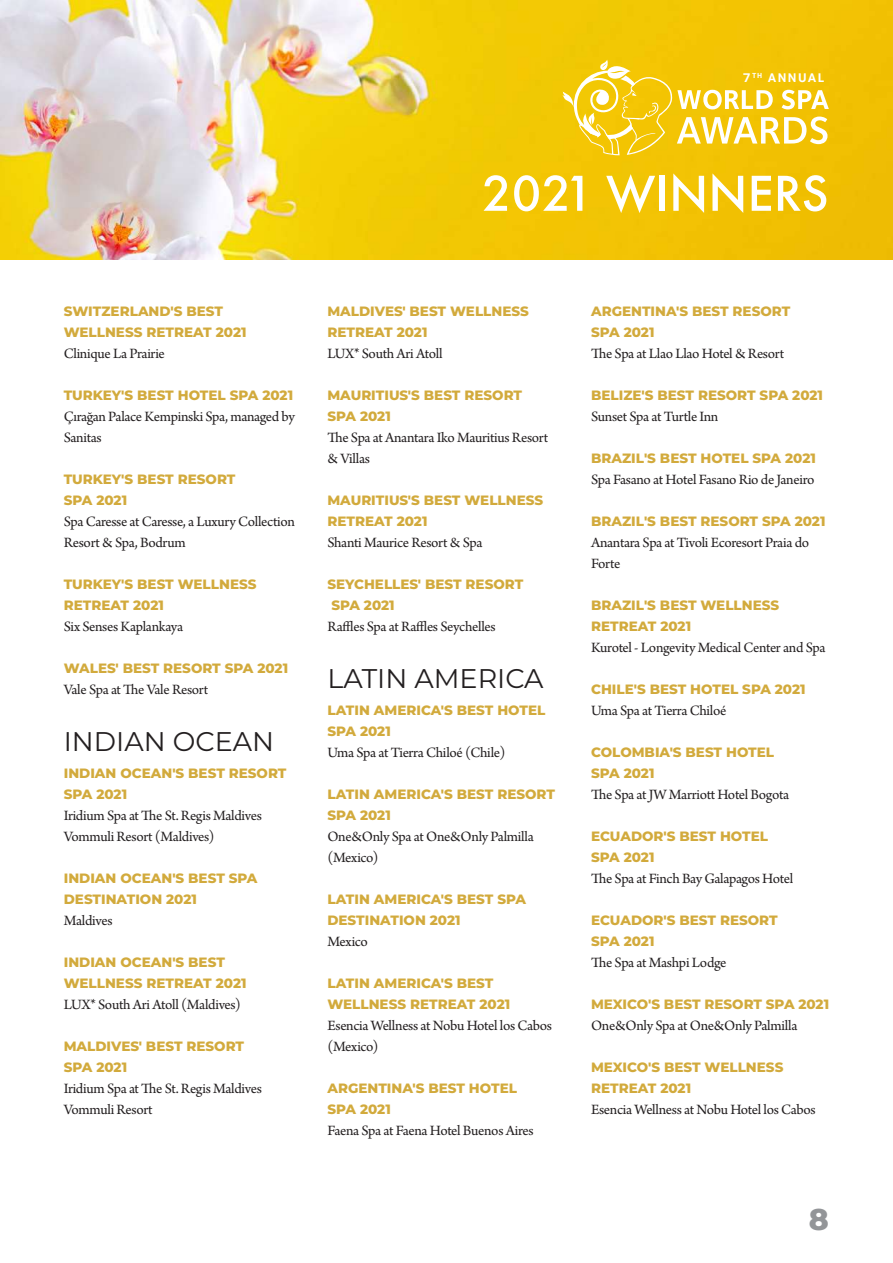
<style>
.page{position:relative;width:893px;height:1263px;background:#fff}
.page>*{position:absolute;margin:0;border:0;box-sizing:border-box;transform-origin:0 0}
.t1{font:500 52.5px "Futura PT";color:#fff}
.t2{font:800 30px "Montserrat";color:#939598}
.t3{font:27px "Montserrat";color:#231f20}
.t4{font:15px/21px "Arno Pro";letter-spacing:-.025em;color:#231f20}
.t5{font:800 13.5px/21px "Montserrat";color:#d2aa3c}
.t6{font:700 13.05px "Foundry Sterling";letter-spacing:.11em;color:#fff}
</style>
<div class="page">
<img style="left:0;top:0;width:893px;height:259px">
<svg style="left:562px;top:60px;width:267px;height:95px;background:#f4ce32"></svg>
<p class="t6" style="left:742px;top:70px;width:84px">7<sup>TH</sup> ANNUAL</p>
<h1 class="t1" style="left:482px;top:162px;width:349px">2021 WINNERS</h1>
<p class="t5" style="left:64px;top:300px;width:184px">SWITZERLAND'S BEST<br>WELLNESS RETREAT 2021</p>
<p class="t4" style="left:64px;top:344px;width:103px">Clinique La Prairie</p>
<p class="t5" style="left:64px;top:384px;width:231px">TURKEY'S BEST HOTEL SPA 2021</p>
<p class="t4" style="left:64px;top:407px;width:233px">Çırağan Palace Kempinski Spa, managed by<br>Sanitas</p>
<p class="t5" style="left:64px;top:468px;width:173px">TURKEY'S BEST RESORT<br>SPA 2021</p>
<p class="t4" style="left:64px;top:512px;width:233px">Spa Caresse at Caresse, a Luxury Collection<br>Resort &amp; Spa, Bodrum</p>
<p class="t5" style="left:64px;top:573px;width:194px">TURKEY'S BEST WELLNESS<br>RETREAT 2021</p>
<p class="t4" style="left:64px;top:617px;width:121px">Six Senses Kaplankaya</p>
<p class="t5" style="left:64px;top:657px;width:226px">WALES' BEST RESORT SPA 2021</p>
<p class="t4" style="left:64px;top:680px;width:146px">Vale Spa at The Vale Resort</p>
<h3 class="t3" style="left:64px;top:723px;width:212px">INDIAN OCEAN</h3>
<p class="t5" style="left:64px;top:762px;width:224px">INDIAN OCEAN'S BEST RESORT<br>SPA 2021</p>
<p class="t4" style="left:64px;top:806px;width:200px">Iridium Spa at The St. Regis Maldives<br>Vommuli Resort (Maldives)</p>
<p class="t5" style="left:64px;top:867px;width:195px">INDIAN OCEAN'S BEST SPA<br>DESTINATION 2021</p>
<p class="t4" style="left:64px;top:911px;width:50px">Maldives</p>
<p class="t5" style="left:64px;top:951px;width:184px">INDIAN OCEAN'S BEST<br>WELLNESS RETREAT 2021</p>
<p class="t4" style="left:64px;top:995px;width:179px">LUX* South Ari Atoll (Maldives)</p>
<p class="t5" style="left:64px;top:1035px;width:182px">MALDIVES' BEST RESORT<br>SPA 2021</p>
<p class="t4" style="left:64px;top:1079px;width:200px">Iridium Spa at The St. Regis Maldives<br>Vommuli Resort</p>
<p class="t5" style="left:327px;top:300px;width:203px">MALDIVES' BEST WELLNESS<br>RETREAT 2021</p>
<p class="t4" style="left:327px;top:344px;width:117px">LUX* South Ari Atoll</p>
<p class="t5" style="left:327px;top:384px;width:196px">MAURITIUS'S BEST RESORT<br>SPA 2021</p>
<p class="t4" style="left:327px;top:428px;width:222px">The Spa at Anantara Iko Mauritius Resort &amp; Villas</p>
<p class="t5" style="left:327px;top:489px;width:217px">MAURITIUS'S BEST WELLNESS<br>RETREAT 2021</p>
<p class="t4" style="left:327px;top:533px;width:157px">Shanti Maurice Resort &amp; Spa</p>
<p class="t5" style="left:327px;top:573px;width:197px">SEYCHELLES' BEST RESORT<br>SPA 2021</p>
<p class="t4" style="left:327px;top:617px;width:170px">Raffles Spa at Raffles Seychelles</p>
<h3 class="t3" style="left:327px;top:660px;width:218px">LATIN AMERICA</h3>
<p class="t5" style="left:327px;top:699px;width:219px">LATIN AMERICA'S BEST HOTEL<br>SPA 2021</p>
<p class="t4" style="left:327px;top:743px;width:180px">Uma Spa at Tierra Chiloé (Chile)</p>
<p class="t5" style="left:327px;top:783px;width:229px">LATIN AMERICA'S BEST RESORT<br>SPA 2021</p>
<p class="t4" style="left:327px;top:827px;width:208px">One&amp;Only Spa at One&amp;Only Palmilla (Mexico)</p>
<p class="t5" style="left:327px;top:888px;width:200px">LATIN AMERICA'S BEST SPA<br>DESTINATION 2021</p>
<p class="t4" style="left:327px;top:932px;width:42px">Mexico</p>
<p class="t5" style="left:327px;top:972px;width:184px">LATIN AMERICA'S BEST<br>WELLNESS RETREAT 2021</p>
<p class="t4" style="left:327px;top:1016px;width:226px">Esencia Wellness at Nobu Hotel los Cabos (Mexico)</p>
<p class="t5" style="left:327px;top:1077px;width:191px">ARGENTINA'S BEST HOTEL<br>SPA 2021</p>
<p class="t4" style="left:327px;top:1121px;width:208px">Faena Spa at Faena Hotel Buenos Aires</p>
<p class="t5" style="left:591px;top:300px;width:201px">ARGENTINA'S BEST RESORT<br>SPA 2021</p>
<p class="t4" style="left:591px;top:344px;width:195px">The Spa at Llao Llao Hotel &amp; Resort</p>
<p class="t5" style="left:591px;top:384px;width:233px">BELIZE'S BEST RESORT SPA 2021</p>
<p class="t4" style="left:591px;top:407px;width:129px">Sunset Spa at Turtle Inn</p>
<p class="t5" style="left:591px;top:447px;width:226px">BRAZIL'S BEST HOTEL SPA 2021</p>
<p class="t4" style="left:591px;top:470px;width:225px">Spa Fasano at Hotel Fasano Rio de Janeiro</p>
<p class="t5" style="left:591px;top:510px;width:236px">BRAZIL'S BEST RESORT SPA 2021</p>
<p class="t4" style="left:591px;top:533px;width:220px">Anantara Spa at Tivoli Ecoresort Praia do<br>Forte</p>
<p class="t5" style="left:591px;top:594px;width:190px">BRAZIL'S BEST WELLNESS<br>RETREAT 2021</p>
<p class="t4" style="left:591px;top:638px;width:236px">Kurotel - Longevity Medical Center and Spa</p>
<p class="t5" style="left:591px;top:678px;width:216px">CHILE'S BEST HOTEL SPA 2021</p>
<p class="t4" style="left:591px;top:701px;width:137px">Uma Spa at Tierra Chiloé</p>
<p class="t5" style="left:591px;top:741px;width:185px">COLOMBIA'S BEST HOTEL<br>SPA 2021</p>
<p class="t4" style="left:591px;top:785px;width:200px">The Spa at JW Marriott Hotel Bogota</p>
<p class="t5" style="left:591px;top:825px;width:179px">ECUADOR'S BEST HOTEL<br>SPA 2021</p>
<p class="t4" style="left:591px;top:869px;width:204px">The Spa at Finch Bay Galapagos Hotel</p>
<p class="t5" style="left:591px;top:909px;width:188px">ECUADOR'S BEST RESORT<br>SPA 2021</p>
<p class="t4" style="left:591px;top:953px;width:137px">The Spa at Mashpi Lodge</p>
<p class="t5" style="left:591px;top:993px;width:240px">MEXICO'S BEST RESORT SPA 2021</p>
<p class="t4" style="left:591px;top:1016px;width:208px">One&amp;Only Spa at One&amp;Only Palmilla</p>
<p class="t5" style="left:591px;top:1056px;width:194px">MEXICO'S BEST WELLNESS<br>RETREAT 2021</p>
<p class="t4" style="left:591px;top:1100px;width:226px">Esencia Wellness at Nobu Hotel los Cabos</p>
<h2 class="t2" style="left:809px;top:1198px;width:22px">8</h2>
</div>
